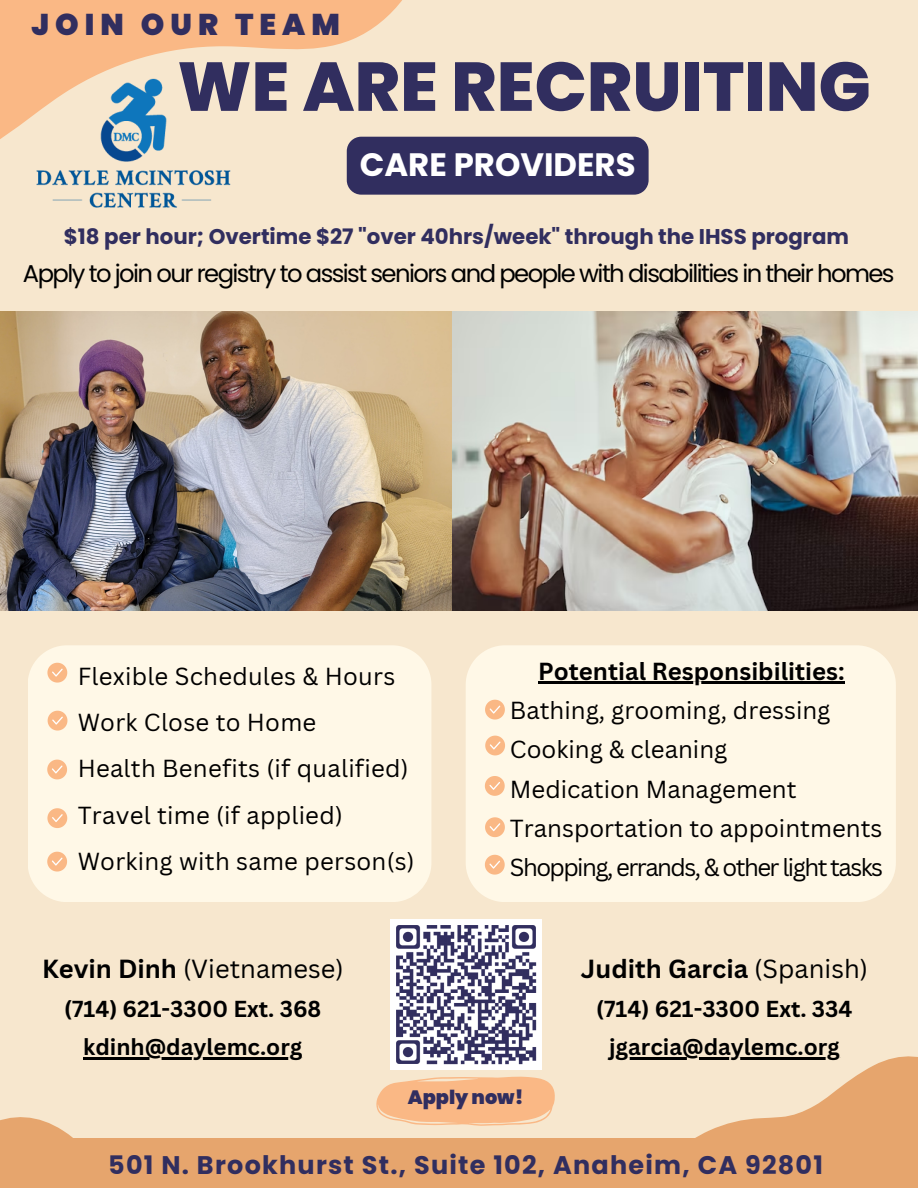
<style>
.page{position:relative;width:918px;height:1188px;background:#f7e7ce}
.page>*{position:absolute;margin:0;border:0;box-sizing:border-box;transform-origin:0 0}
.t1{font:800 69px "Poppins";color:#312e5f}
.t2{font:700 32.4px "Poppins";color:#fff}
.t3{font:900 30px "Poppins";letter-spacing:.2em;color:#312e5f}
.t4{font:700 25.5px "Poppins";letter-spacing:.05em;color:#312e5f}
.t5{font:700 25.5px "Canva Sans";color:#000}
.t6{font:25.5px "Canva Sans";color:#000}
.t7{font:24.3px "Poppins";letter-spacing:-.065em;color:#000}
.t8{font:24px "Canva Sans";color:#000}
.t9{font:24px "Canva Sans";letter-spacing:-.065em;color:#000}
.t10{font:700 24px "Canva Sans";color:#000}
.t11{font:700 22.5px "Canva Sans";color:#000}
.t12{font:22.5px "DM Sans";color:#000}
.t13{font:700 21.3px "Poppins";color:#312e5f}
.t14{font:900 19.35px "Poppins";color:#312e5f}
.s1{font-weight:700}
.s2{font-weight:400}
</style>
<div class="page">
<div style="left:28px;top:645px;width:403px;height:257px;background:#fff8e7"></div>
<svg style="left:47px;top:663px;width:20px;height:20px"></svg>
<svg style="left:376px;top:1077px;width:179px;height:49px;background:#f9bf90"></svg>
<svg style="left:0;top:0;width:466px;height:182px"></svg>
<div style="left:466px;top:645px;width:430px;height:257px;background:#fff8e7"></div>
<svg style="left:48px;top:711px;width:19px;height:20px"></svg>
<svg style="left:47px;top:760px;width:20px;height:19px"></svg>
<svg style="left:47px;top:808px;width:20px;height:20px"></svg>
<svg style="left:47px;top:852px;width:20px;height:20px"></svg>
<svg style="left:485px;top:700px;width:20px;height:20px"></svg>
<svg style="left:485px;top:736px;width:20px;height:19px"></svg>
<svg style="left:485px;top:776px;width:20px;height:20px"></svg>
<svg style="left:485px;top:817px;width:29px;height:24px"></svg>
<svg style="left:485px;top:855px;width:29px;height:32px"></svg>
<img style="left:390px;top:919px;width:151px;height:151px">
<div style="left:0;top:1138px;width:918px;height:50px;background:#e6a56d"></div>
<img style="left:36px;top:77px;width:195px;height:131px">
<svg style="left:643px;top:1056px;width:275px;height:82px"></svg>
<svg style="left:0;top:1117px;width:73px;height:21px"></svg>
<img style="left:0;top:312px;width:918px;height:299px">
<div style="left:347px;top:137px;width:302px;height:58px;background:#312e5f"></div>
<hr style="left:538px;top:682px;width:307px;height:2px;background:#000">
<hr style="left:609px;top:1058px;width:231px;height:2px;background:#000">
<hr style="left:83px;top:1058px;width:220px;height:2px;background:#000">
<p class="t3" style="left:32px;top:3px;width:310px">JOIN OUR TEAM</p>
<p class="t1" style="left:177px;top:38px;width:695px">WE ARE RECRUITING</p>
<p class="t2" style="left:360px;top:142px;width:277px">CARE PROVIDERS</p>
<p class="t13" style="left:64px;top:222px;width:787px">$18 per hour; Overtime $27 "over 40hrs/week" through the IHSS program</p>
<p class="t7" style="left:23px;top:256px;width:873px">Apply to join our registry to assist seniors and people with disabilities in their homes</p>
<p class="t8" style="left:78px;top:660px;width:319px">Flexible Schedules &amp; Hours</p>
<p class="t8" style="left:78px;top:706px;width:240px">Work Close to Home</p>
<p class="t8" style="left:78px;top:752px;width:332px">Health Benefits (if qualified)</p>
<p class="t8" style="left:78px;top:798px;width:267px">Travel time (if applied)</p>
<p class="t8" style="left:78px;top:844px;width:339px">Working with same person(s)</p>
<p class="t6" style="left:42px;top:951px;width:303px"><span class="s1">Kevin Dinh</span> (Vietnamese)</p>
<p class="t11" style="left:64px;top:993px;width:259px">(714) 621-3300 Ext. 368</p>
<p class="t11" style="left:83px;top:1031px;width:221px">kdinh@daylemc.org</p>
<p class="t10" style="left:538px;top:654px;width:308px">Potential Responsibilities:</p>
<p class="t8" style="left:510px;top:693px;width:322px">Bathing, grooming, dressing</p>
<p class="t8" style="left:510px;top:733px;width:219px">Cooking &amp; cleaning</p>
<p class="t8" style="left:510px;top:772px;width:288px">Medication Management</p>
<p class="t8" style="left:510px;top:811px;width:374px">Transportation to appointments</p>
<p class="t9" style="left:510px;top:851px;width:375px">Shopping, errands, &amp; other light tasks</p>
<p class="t12" style="left:532px;top:815px;width:182px">Graphic Designer</p>
<p class="t12" style="left:532px;top:860px;width:118px">Copywriter</p>
<p class="t5" style="left:581px;top:951px;width:289px">Judith Garcia <span class="s2">(Spanish)</span></p>
<p class="t11" style="left:596px;top:993px;width:258px">(714) 621-3300 Ext. 334</p>
<p class="t11" style="left:609px;top:1031px;width:232px">jgarcia@daylemc.org</p>
<p class="t14" style="left:408px;top:1084px;width:117px">Apply now!</p>
<p class="t4" style="left:108px;top:1147px;width:716px">501 N. Brookhurst St., Suite 102, Anaheim, CA 92801</p>
</div>
